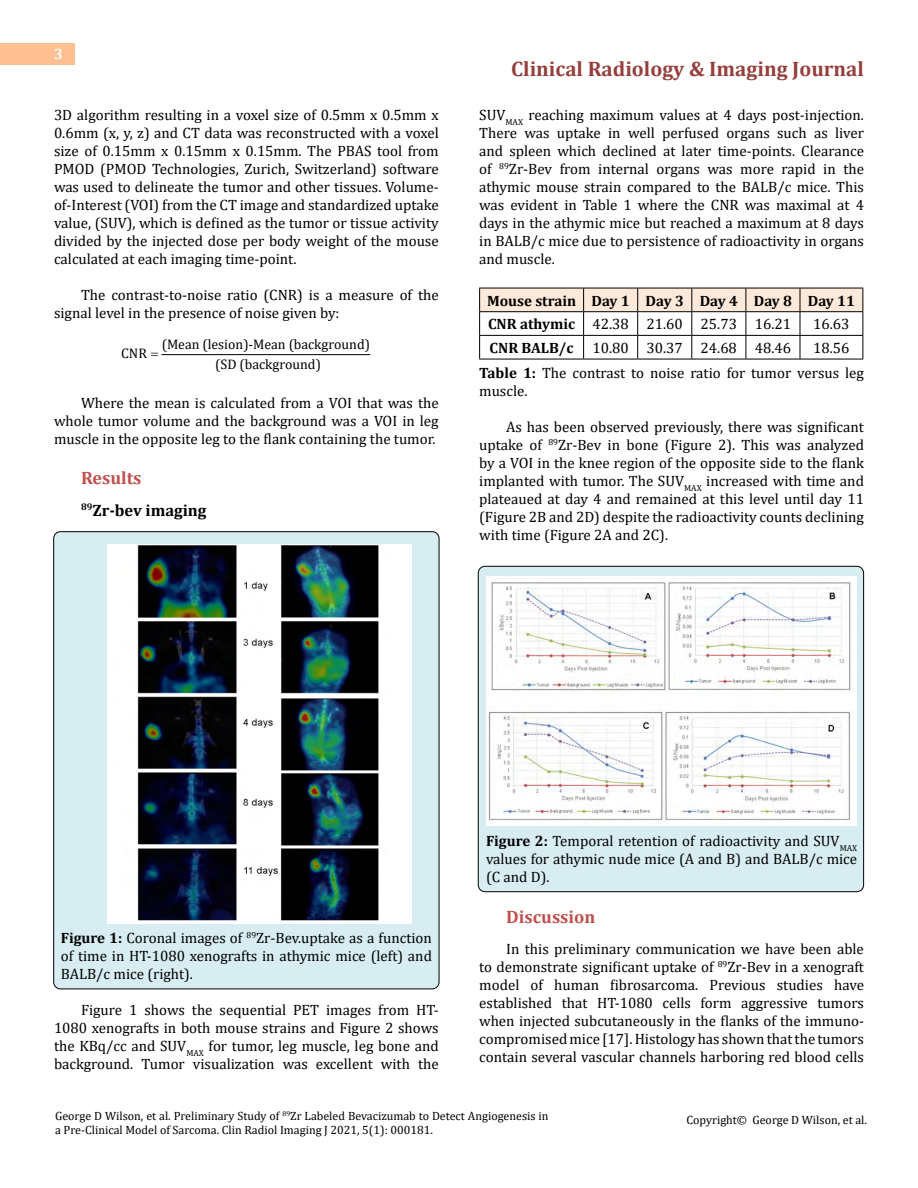
<style>
.page{position:relative;width:918px;height:1188px;background:#fff}
.page>*{position:absolute;margin:0;border:0;box-sizing:border-box;transform-origin:0 0}
.t1{font:700 21px "Cambria";color:#953f3c}
.t2{font:700 18px "Cambria";color:#c0504d}
.t3{font:700 16.5px "Cambria";color:#000}
.t4{font:15px/18px "Cambria";color:#000;text-align:justify}
.t5{font:700 15px/23.7px "Cambria";color:#000}
.t6{font:700 15px "Cambria";color:#fff}
.t7{font:13.95px "Cambria";color:#000}
.t8{font:12px/14.4px "Cambria";color:#000}
.s1{font-weight:400}
.s2{font-weight:700}
</style>
<div class="page">
<div style="left:0;top:43px;width:75px;height:21px;background:#ffbf91"></div>
<div style="left:478px;top:566px;width:386px;height:326px;background:#d8edf2;border-radius:7px"></div>
<div style="left:478px;top:566px;width:386px;height:326px;border:1px solid #000;border-radius:7px"></div>
<div style="left:54px;top:532px;width:385px;height:457px;background:#d8edf2;border-radius:7px"></div>
<hr style="left:162px;top:354px;width:208px;height:1px;background:#000">
<img style="left:108px;top:544px;width:304px;height:380px">
<svg style="left:479px;top:288px;width:384px;height:71px"></svg>
<hr style="left:479px;top:359px;width:105px;height:1px;background:#000">
<hr style="left:584px;top:359px;width:54px;height:1px;background:#000">
<hr style="left:638px;top:359px;width:54px;height:1px;background:#000">
<hr style="left:692px;top:359px;width:54px;height:1px;background:#000">
<hr style="left:746px;top:359px;width:54px;height:1px;background:#000">
<hr style="left:800px;top:359px;width:63px;height:1px;background:#000">
<img style="left:486px;top:576px;width:371px;height:250px">
<p class="t6" style="left:54px;top:44px;width:10px">3</p>
<p class="t4" style="left:54px;top:105px;width:386px">3D algorithm resulting in a voxel size of 0.5mm x 0.5mm x 0.6mm (x, y, z) and CT data was reconstructed with a voxel size of 0.15mm x 0.15mm x 0.15mm. The PBAS tool from PMOD (PMOD Technologies, Zurich, Switzerland) software was used to delineate the tumor and other tissues. Volume&shy;of-Interest (VOI) from the CT image and standardized uptake value, (SUV), which is defined as the tumor or tissue activity divided by the injected dose per body weight of the mouse calculated at each imaging time-point.</p>
<p class="t4" style="left:54px;top:285px;width:386px;text-indent:27px">The contrast-to-noise ratio (CNR) is a measure of the signal level in the presence of noise given by:</p>
<p class="t7" style="left:162px;top:336px;width:210px">(Mean (lesion)-Mean (background)</p>
<p class="t7" style="left:121px;top:345px;width:27px">CNR</p>
<p class="t7" style="left:215px;top:356px;width:107px">(SD (background)</p>
<p class="t4" style="left:54px;top:393px;width:386px;text-indent:27px">Where the mean is calculated from a VOI that was the whole tumor volume and the background was a VOI in leg muscle in the opposite leg to the flank containing the tumor.</p>
<p class="t2" style="left:81px;top:465px;width:62px">Results</p>
<p class="t3" style="left:81px;top:498px;width:127px"><sup>89</sup>Zr-bev imaging</p>
<h1 class="t1" style="left:511px;top:54px;width:354px">Clinical Radiology &amp; Imaging Journal</h1>
<p class="t4" style="left:479px;top:105px;width:386px">SUV<sub>MAX</sub> reaching maximum values at 4 days post-injection.<br>There was uptake in well perfused organs such as liver and spleen which declined at later time-points. Clearance of <sup>89</sup>Zr-Bev from internal organs was more rapid in the athymic mouse strain compared to the BALB/c mice. This was evident in Table 1 where the CNR was maximal at 4 days in the athymic mice but reached a maximum at 8 days in BALB/c mice due to persistence of radioactivity in organs and muscle.</p>
<p class="t5" style="left:487px;top:288px;width:369px">Mouse strain Day 1 Day 3 Day 4 Day 8 Day 11<br>CNR athymic <span class="s1">42.38 21.60 25.73 16.21</span></p>
<p class="t4" style="left:813px;top:315px;width:38px">16.63</p>
<p class="t4" style="left:479px;top:335px;width:386px;line-height:25.2px;text-indent:334px">18.56<br><span class="s2">Table 1:</span> The contrast to noise ratio for tumor versus leg</p>
<p class="t4" style="left:479px;top:382px;width:50px">muscle.</p>
<p class="t4" style="left:479px;top:418px;width:386px;text-indent:27px">As has been observed previously, there was significant uptake of <sup>89</sup>Zr-Bev in bone (Figure 2). This was analyzed by a VOI in the knee region of the opposite side to the flank implanted with tumor. The SUV<sub>MAX</sub> increased with time and plateaued at day 4 and remained at this level until day 11 (Figure 2B and 2D) despite the radioactivity counts declining with time (Figure 2A and 2C).</p>
<p class="t5" style="left:490px;top:336px;width:86px">CNR BALB/c</p>
<p class="t4" style="left:592px;top:339px;width:200px">10.80 30.37 24.68 48.46</p>
<p class="t4" style="left:61px;top:929px;width:373px"><span class="s2">Figure 1:</span> Coronal images of <sup>89</sup>Zr-Bev.uptake as a function of time in HT-1080 xenografts in athymic mice (left) and BALB/c mice (right).</p>
<p class="t4" style="left:54px;top:1001px;width:386px;text-indent:27px">Figure 1 shows the sequential PET images from HT-1080 xenografts in both mouse strains and Figure 2 shows the KBq/cc and SUV<sub>MAX</sub> for tumor, leg muscle, leg bone and background. Tumor visualization was excellent with the</p>
<p class="t4" style="left:486px;top:832px;width:373px"><span class="s2">Figure 2:</span> Temporal retention of radioactivity and SUV<sub>MAX </sub>values for athymic nude mice (A and B) and BALB/c mice (C and D).</p>
<p class="t2" style="left:506px;top:904px;width:91px">Discussion</p>
<p class="t4" style="left:479px;top:940px;width:386px;text-indent:27px">In this preliminary communication we have been able to demonstrate significant uptake of <sup>89</sup>Zr-Bev in a xenograft model of human fibrosarcoma. Previous studies have established that HT-1080 cells form aggressive tumors when injected subcutaneously in the flanks of the immuno&shy;compromised mice [17]. Histology has shown that the tumors contain several vascular channels harboring red blood cells</p>
<p class="t8" style="left:55px;top:1108px;width:495px">George D Wilson, et al. Preliminary Study of <sup>89</sup>Zr Labeled Bevacizumab to Detect Angiogenesis in a Pre-Clinical Model of Sarcoma. Clin Radiol Imaging J 2021, 5(1): 000181.</p>
<p class="t8" style="left:686px;top:1112px;width:182px">Copyright© George D Wilson, et al.</p>
</div>
